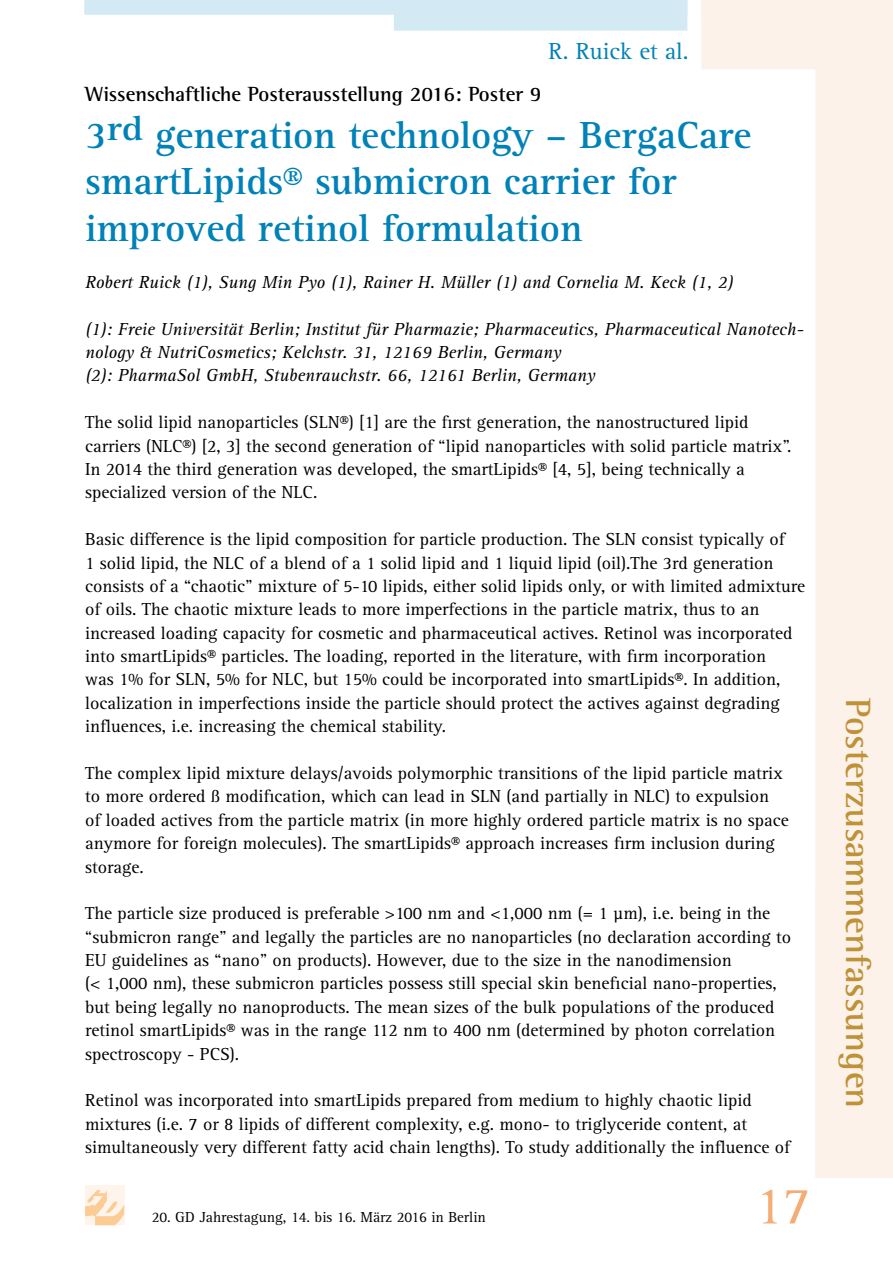
<style>
.page{position:relative;width:893px;height:1263px;background:#fff}
.page>*{position:absolute;margin:0;border:0;box-sizing:border-box;transform-origin:0 0}
.t1{font:54px "Agfa Rotis Serif";color:#f5ac75}
.t2{font:700 39px/46.8px "Agfa Rotis Serif";color:#0082b8}
.t3{font:700 36px "Agfa Rotis Semi Serif";color:#bf9237}
.t4{font:24px "Agfa Rotis Serif";color:#0082b8}
.t5{font:700 21px "Agfa Rotis Semi Serif";color:#000}
.t6{font:18px/23.4px "Agfa Rotis Serif";color:#000}
.t7{font:italic 18px/23.4px "Agfa Rotis Serif";color:#000}
.t8{font:15px "Agfa Rotis Serif";color:#000}
</style>
<div class="page">
<svg style="left:701px;top:21px;width:192px;height:1157px"></svg>
<div style="left:85px;top:1186px;width:39px;height:39px;background:#fef4eb"></div>
<svg style="left:85px;top:1189px;width:39px;height:36px"></svg>
<svg style="left:84px;top:0;width:603px;height:31px"></svg>
<div style="left:701px;top:0;width:192px;height:21px;background:#fcf2ea"></div>
<h3 class="t4" style="left:549px;top:37px;width:142px">R. Ruick et al.</h3>
<p class="t5" style="left:85px;top:81px;width:458px">Wissenschaftliche Posterausstellung 2016: Poster 9</p>
<h2 class="t2" style="left:85px;top:112px;width:668px">3<sup>rd</sup> generation technology – BergaCare smartLipids® submicron carrier for improved retinol formulation</h2>
<p class="t7" style="left:85px;top:271px;width:650px">Robert Ruick (1), Sung Min Pyo (1), Rainer H. Müller (1) and Cornelia M. Keck (1, 2)</p>
<p class="t7" style="left:85px;top:318px;width:720px">(1): Freie Universität Berlin; Institut für Pharmazie; Pharmaceutics, Pharmaceutical Nanotech&shy;nology &amp; NutriCosmetics; Kelchstr. 31, 12169 Berlin, Germany<br>(2): PharmaSol GmbH, Stubenrauchstr. 66, 12161 Berlin, Germany</p>
<p class="t6" style="left:85px;top:411px;width:708px">The solid lipid nanoparticles (SLN®) [1] are the first generation, the nanostructured lipid carriers (NLC®) [2, 3] the second generation of “lipid nanoparticles with solid particle matrix”.<br>In 2014 the third generation was developed, the smartLipids® [4, 5], being technically a specialized version of the NLC.</p>
<p class="t6" style="left:85px;top:528px;width:722px">Basic difference is the lipid composition for particle production. The SLN consist typically of<br>1 solid lipid, the NLC of a blend of a 1 solid lipid and 1 liquid lipid (oil).The 3rd generation consists of a “chaotic” mixture of 5-10 lipids, either solid lipids only, or with limited admixture of oils. The chaotic mixture leads to more imperfections in the particle matrix, thus to an increased loading capacity for cosmetic and pharmaceutical actives. Retinol was incorporated into smartLipids® particles. The loading, reported in the literature, with firm incorporation<br>was 1% for SLN, 5% for NLC, but 15% could be incorporated into smartLipids®. In addition, localization in imperfections inside the particle should protect the actives against degrading influences, i.e. increasing the chemical stability.</p>
<p class="t6" style="left:85px;top:762px;width:705px">The complex lipid mixture delays/avoids polymorphic transitions of the lipid particle matrix to more ordered ß modification, which can lead in SLN (and partially in NLC) to expulsion of loaded actives from the particle matrix (in more highly ordered particle matrix is no space anymore for foreign molecules). The smartLipids® approach increases firm inclusion during storage.</p>
<p class="t6" style="left:85px;top:902px;width:708px">The particle size produced is preferable &gt;100 nm and &lt;1,000 nm (= 1 µm), i.e. being in the “submicron range” and legally the particles are no nanoparticles (no declaration according to EU guidelines as “nano” on products). However, due to the size in the nanodimension<br>(&lt; 1,000 nm), these submicron particles possess still special skin beneficial nano-properties, but being legally no nanoproducts. The mean sizes of the bulk populations of the produced retinol smartLipids® was in the range 112 nm to 400 nm (determined by photon correlation spectroscopy - PCS).</p>
<p class="t6" style="left:85px;top:1089px;width:707px">Retinol was incorporated into smartLipids prepared from medium to highly chaotic lipid mixtures (i.e. 7 or 8 lipids of different complexity, e.g. mono- to triglyceride content, at simultaneously very different fatty acid chain lengths). To study additionally the influence of</p>
<p class="t8" style="left:152px;top:1208px;width:336px">20. GD Jahrestagung, 14. bis 16. März 2016 in Berlin</p>
<h1 class="t1" style="left:755px;top:1175px;width:58px">17</h1>
<h3 class="t3" style="left:880px;top:698px;width:411px;rotate:90deg">Posterzusammenfassungen</h3>
</div>
